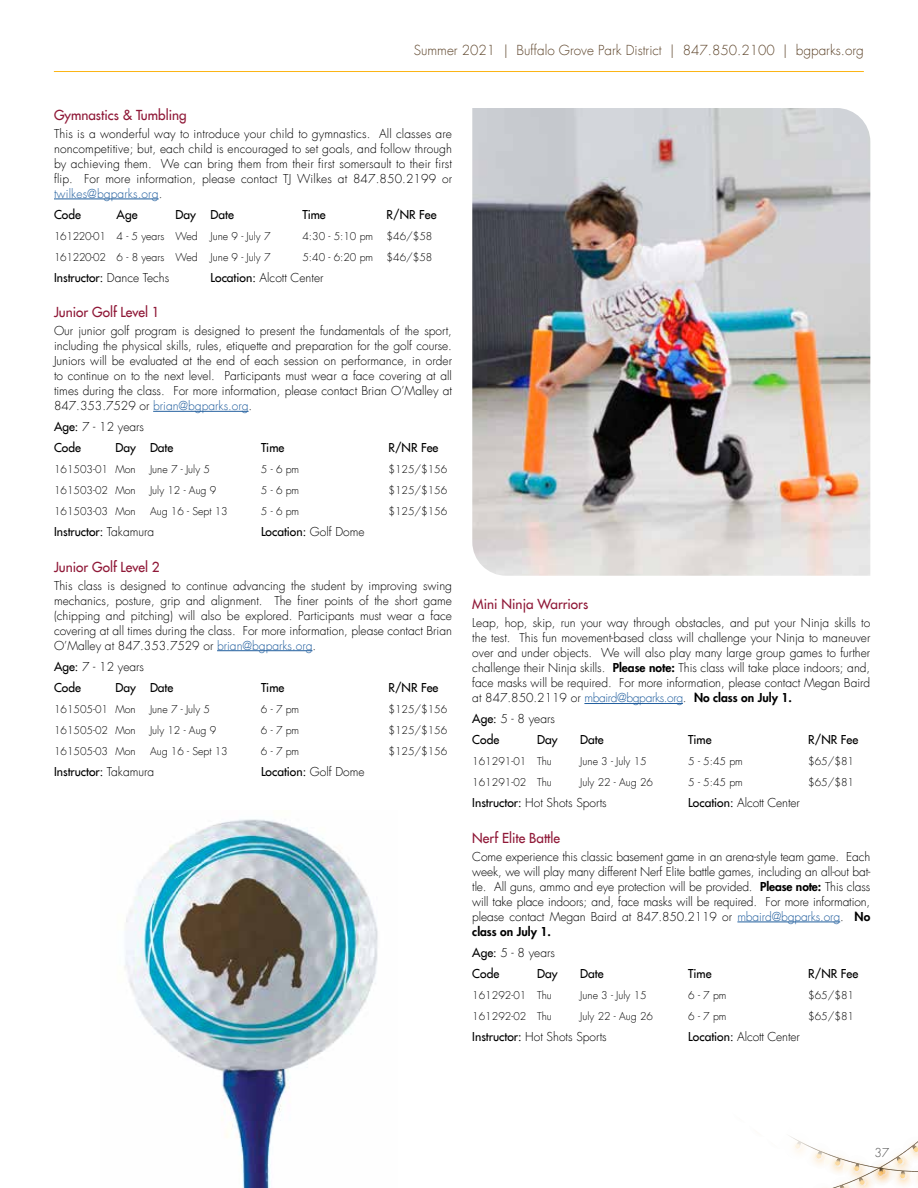
<style>
.page{position:relative;width:918px;height:1188px;background:#fff}
.page>*{position:absolute;margin:0;border:0;box-sizing:border-box;transform-origin:0 0}
.t1{font:13.5px "Futura LT";color:#8f1837}
.t2{font:300 13.5px "Futura LT";color:#5e452b}
.t3{font:300 12px/15px "Futura LT";color:#000;text-align:justify}
.t4{font:12px/21px "Futura LT";color:#000}
.t5{font:300 12px "Futura LT";color:#525252}
.t6{font:300 10.5px "Futura LT";color:#000}
.s1{color:#215e9e}
.s2{font-weight:300}
.s3{font-weight:400}
.s4{font-weight:800}
</style>
<div class="page">
<hr style="left:54px;top:71px;width:810px;height:1px;background:#fcb515">
<svg style="left:790px;top:1136px;width:128px;height:52px"></svg>
<img style="left:124px;top:819px;width:254px;height:369px">
<hr style="left:54px;top:199px;width:105px;height:1px;background:#215e9e">
<hr style="left:153px;top:411px;width:96px;height:1px;background:#215e9e">
<hr style="left:217px;top:650px;width:96px;height:1px;background:#215e9e">
<hr style="left:584px;top:703px;width:99px;height:1px;background:#215e9e">
<hr style="left:737px;top:922px;width:103px;height:1px;background:#215e9e">
<img style="left:472px;top:108px;width:398px;height:468px">
<p class="t2" style="left:414px;top:42px;width:452px">Summer 2021 | Buffalo Grove Park District | 847.850.2100 | bgparks.org</p>
<p class="t1" style="left:54px;top:106px;width:134px">Gymnastics &amp; Tumbling</p>
<p class="t3" style="left:54px;top:126px;width:400px">This is a wonderful way to introduce your child to gymnastics. All classes are noncompetitive; but, each child is encouraged to set goals, and follow through by achieving them. We can bring them from their first somersault to their first flip. For more information, please contact TJ Wilkes at 847.850.2199 or <span class="s1">twilkes@bgparks.org</span>.</p>
<p class="t4" style="left:54px;top:204px;width:28px">Code</p>
<p class="t4" style="left:117px;top:204px;width:22px">Age</p>
<p class="t4" style="left:176px;top:204px;width:60px">Day Date</p>
<p class="t4" style="left:302px;top:204px;width:25px">Time</p>
<p class="t4" style="left:387px;top:204px;width:51px">R/NR Fee</p>
<p class="t6" style="left:54px;top:230px;width:218px">161220-01 4 - 5 years Wed June 9 - July 7</p>
<p class="t6" style="left:302px;top:230px;width:72px">4:30 - 5:10 pm</p>
<p class="t6" style="left:387px;top:230px;width:47px">$46/$58</p>
<p class="t6" style="left:54px;top:251px;width:218px">161220-02 6 - 8 years Wed June 9 - July 7</p>
<p class="t6" style="left:302px;top:251px;width:72px">5:40 - 6:20 pm</p>
<p class="t6" style="left:387px;top:251px;width:47px">$46/$58</p>
<p class="t4" style="left:54px;top:267px;width:117px">Instructor: <span class="s2">Dance Techs</span></p>
<p class="t3" style="left:211px;top:270px;width:114px"><span class="s3">Location:</span> Alcott Center</p>
<p class="t1" style="left:54px;top:303px;width:107px">Junior Golf Level 1</p>
<p class="t3" style="left:54px;top:324px;width:400px">Our junior golf program is designed to present the fundamentals of the sport, including the physical skills, rules, etiquette and preparation for the golf course.<br>Juniors will be evaluated at the end of each session on performance, in order to continue on to the next level. Participants must wear a face covering at all times during the class. For more information, please contact Brian O’Malley at 847.353.7529 or <span class="s1">brian@bgparks.org</span>.</p>
<p class="t3" style="left:54px;top:417px;width:92px;line-height:21px"><span class="s3">Age:</span> 7 - 12 years<br><span class="s3">Code</span></p>
<p class="t4" style="left:116px;top:437px;width:59px">Day Date</p>
<p class="t4" style="left:261px;top:437px;width:25px">Time</p>
<p class="t4" style="left:388px;top:437px;width:51px">R/NR Fee</p>
<p class="t6" style="left:54px;top:463px;width:83px">161503-01 Mon</p>
<p class="t6" style="left:150px;top:463px;width:61px">June 7 - July 5</p>
<p class="t6" style="left:261px;top:463px;width:40px">5 - 6 pm</p>
<p class="t6" style="left:388px;top:463px;width:60px">$125/$156</p>
<p class="t6" style="left:54px;top:484px;width:83px">161503-02 Mon</p>
<p class="t6" style="left:150px;top:484px;width:68px">July 12 - Aug 9</p>
<p class="t6" style="left:261px;top:484px;width:40px">5 - 6 pm</p>
<p class="t6" style="left:388px;top:484px;width:60px">$125/$156</p>
<p class="t6" style="left:54px;top:505px;width:83px">161503-03 Mon</p>
<p class="t6" style="left:150px;top:505px;width:79px">Aug 16 - Sept 13</p>
<p class="t6" style="left:261px;top:505px;width:40px">5 - 6 pm</p>
<p class="t6" style="left:388px;top:505px;width:60px">$125/$156</p>
<p class="t4" style="left:54px;top:521px;width:102px">Instructor: <span class="s2">Takamura</span></p>
<p class="t4" style="left:261px;top:521px;width:105px">Location: <span class="s2">Golf Dome</span></p>
<p class="t1" style="left:54px;top:558px;width:107px">Junior Golf Level 2</p>
<p class="t3" style="left:54px;top:578px;width:400px">This class is designed to continue advancing the student by improving swing mechanics, posture, grip and alignment. The finer points of the short game (chipping and pitching) will also be explored. Participants must wear a face covering at all times during the class. For more information, please contact Brian O’Malley at 847.353.7529 or <span class="s1">brian@bgparks.org</span>.</p>
<p class="t3" style="left:54px;top:656px;width:92px;line-height:21px"><span class="s3">Age:</span> 7 - 12 years<br><span class="s3">Code</span></p>
<p class="t4" style="left:116px;top:677px;width:59px">Day Date</p>
<p class="t4" style="left:261px;top:677px;width:25px">Time</p>
<p class="t4" style="left:388px;top:677px;width:51px">R/NR Fee</p>
<p class="t6" style="left:54px;top:702px;width:83px">161505-01 Mon</p>
<p class="t6" style="left:150px;top:702px;width:61px">June 7 - July 5</p>
<p class="t6" style="left:261px;top:702px;width:40px">6 - 7 pm</p>
<p class="t6" style="left:388px;top:702px;width:60px">$125/$156</p>
<p class="t6" style="left:54px;top:723px;width:83px">161505-02 Mon</p>
<p class="t6" style="left:150px;top:723px;width:68px">July 12 - Aug 9</p>
<p class="t6" style="left:261px;top:723px;width:40px">6 - 7 pm</p>
<p class="t6" style="left:388px;top:723px;width:60px">$125/$156</p>
<p class="t6" style="left:54px;top:744px;width:83px">161505-03 Mon</p>
<p class="t6" style="left:150px;top:744px;width:79px">Aug 16 - Sept 13</p>
<p class="t6" style="left:261px;top:744px;width:40px">6 - 7 pm</p>
<p class="t6" style="left:388px;top:744px;width:60px">$125/$156</p>
<p class="t4" style="left:54px;top:761px;width:102px">Instructor: <span class="s2">Takamura</span></p>
<p class="t4" style="left:261px;top:761px;width:105px">Location: <span class="s2">Golf Dome</span></p>
<p class="t1" style="left:472px;top:596px;width:117px">Mini Ninja Warriors</p>
<p class="t3" style="left:472px;top:616px;width:400px">Leap, hop, skip, run your way through obstacles, and put your Ninja skills to the test. This fun movement-based class will challenge your Ninja to maneuver over and under objects. We will also play many large group games to further challenge their Ninja skills. <span class="s4">Please note:</span> This class will take place indoors; and, face masks will be required. For more information, please contact Megan Baird at 847.850.2119 or <span class="s1">mbaird@bgparks.org</span>. <span class="s4">No class on July 1.</span></p>
<p class="t4" style="left:472px;top:708px;width:84px">Age: <span class="s2">5 - 8 years<br></span>Code</p>
<p class="t4" style="left:537px;top:729px;width:22px">Day</p>
<p class="t4" style="left:580px;top:729px;width:25px">Date</p>
<p class="t4" style="left:688px;top:729px;width:25px">Time</p>
<p class="t4" style="left:808px;top:729px;width:51px">R/NR Fee</p>
<p class="t6" style="left:472px;top:755px;width:81px">161291-01 Thu</p>
<p class="t6" style="left:580px;top:755px;width:68px">June 3 - July 15</p>
<p class="t6" style="left:688px;top:755px;width:56px">5 - 5:45 pm</p>
<p class="t6" style="left:808px;top:755px;width:47px">$65/$81</p>
<p class="t6" style="left:472px;top:776px;width:81px">161291-02 Thu</p>
<p class="t6" style="left:580px;top:776px;width:74px">July 22 - Aug 26</p>
<p class="t6" style="left:688px;top:776px;width:56px">5 - 5:45 pm</p>
<p class="t6" style="left:808px;top:776px;width:47px">$65/$81</p>
<p class="t3" style="left:472px;top:796px;width:136px"><span class="s3">Instructor:</span> Hot Shots Sports</p>
<p class="t3" style="left:688px;top:796px;width:113px"><span class="s3">Location:</span> Alcott Center</p>
<p class="t1" style="left:472px;top:829px;width:89px">Nerf Elite Battle</p>
<p class="t3" style="left:472px;top:849px;width:400px">Come experience this classic basement game in an arena-style team game. Each week, we will play many different Nerf Elite battle games, including an all-out bat&shy;tle. All guns, ammo and eye protection will be provided. <span class="s4">Please note:</span> This class will take place indoors; and, face masks will be required. For more information, please contact Megan Baird at 847.850.2119 or <span class="s1">mbaird@bgparks.org</span>. <span class="s4">No class on July 1.</span></p>
<p class="t4" style="left:472px;top:942px;width:84px">Age: <span class="s2">5 - 8 years<br></span>Code</p>
<p class="t4" style="left:537px;top:963px;width:22px">Day</p>
<p class="t4" style="left:580px;top:963px;width:25px">Date</p>
<p class="t4" style="left:688px;top:963px;width:25px">Time</p>
<p class="t4" style="left:808px;top:963px;width:51px">R/NR Fee</p>
<p class="t6" style="left:472px;top:989px;width:81px">161292-01 Thu</p>
<p class="t6" style="left:580px;top:989px;width:68px">June 3 - July 15</p>
<p class="t6" style="left:688px;top:989px;width:40px">6 - 7 pm</p>
<p class="t6" style="left:808px;top:989px;width:47px">$65/$81</p>
<p class="t6" style="left:472px;top:1010px;width:81px">161292-02 Thu</p>
<p class="t6" style="left:580px;top:1010px;width:74px">July 22 - Aug 26</p>
<p class="t6" style="left:688px;top:1010px;width:40px">6 - 7 pm</p>
<p class="t6" style="left:808px;top:1010px;width:47px">$65/$81</p>
<p class="t3" style="left:472px;top:1029px;width:136px"><span class="s3">Instructor:</span> Hot Shots Sports</p>
<p class="t3" style="left:688px;top:1029px;width:113px"><span class="s3">Location:</span> Alcott Center</p>
<p class="t5" style="left:874px;top:1145px;width:16px">37</p>
</div>
